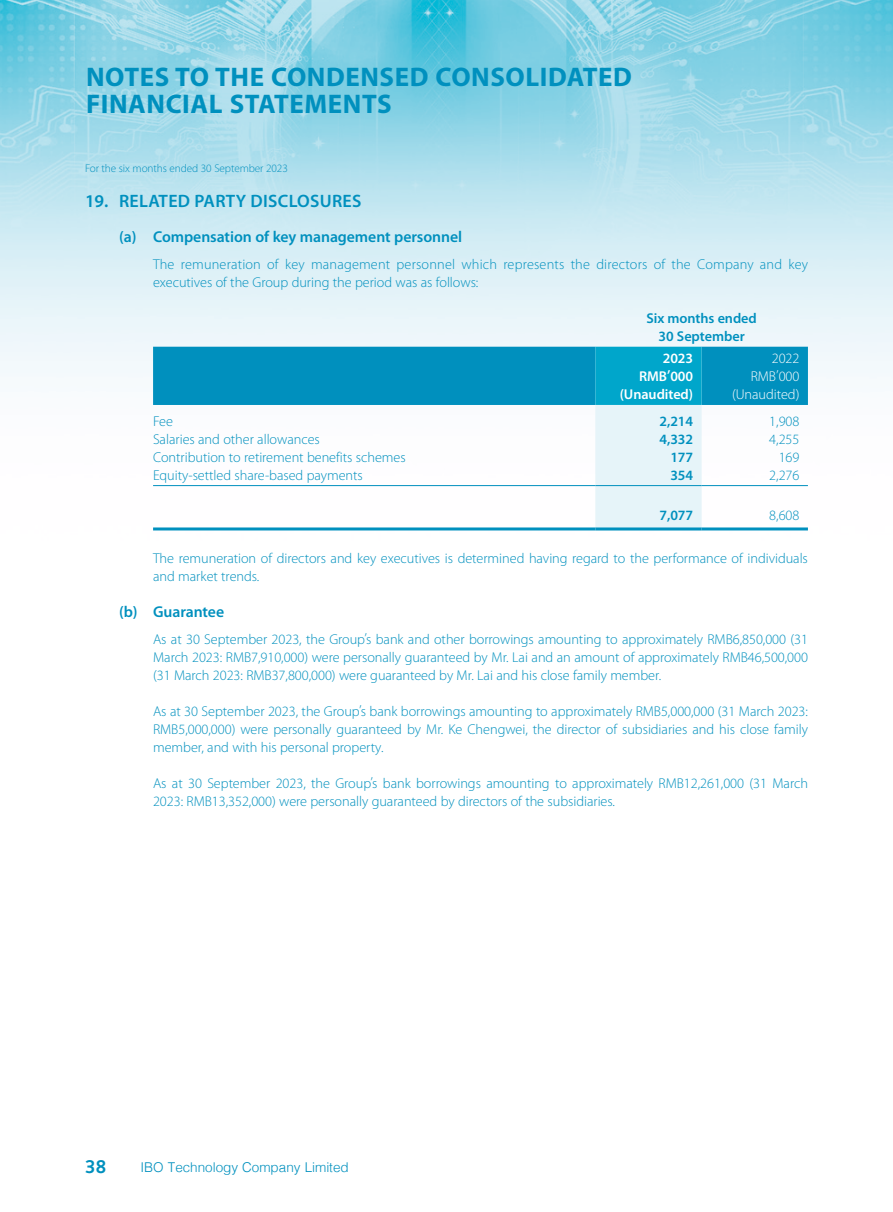
<style>
.page{position:relative;width:893px;height:1212px;background:#fff}
.page>*{position:absolute;margin:0;border:0;box-sizing:border-box;transform-origin:0 0}
.t1{font:700 27px/27px "Myriad Pro";letter-spacing:.02em;color:#0090be}
.t2{font:700 18.75px "Syntax LT Std";color:#0090be}
.Heading_1{font:600 18px "Myriad Pro";letter-spacing:.015em;color:#0090be}
.Heading_2{font:600 15.75px "Myriad Pro";letter-spacing:-.005em;color:#0090be}
.Body_Text{font:300 14.25px/18px "Myriad Pro";letter-spacing:-.005em;color:#0090be}
.Body_Text-2{font:300 14.25px/18px "Myriad Pro";letter-spacing:.015em;color:#0090be}
.Body_Text-3{font:600 14.25px/18px "Myriad Pro";letter-spacing:-.005em;color:#0090be;text-align:center}
.Body_Text-4{font:600 14.25px "Myriad Pro";letter-spacing:-.005em;color:#fff}
.Body_Text-5{font:300 14.25px "Myriad Pro";letter-spacing:-.005em;color:#fff}
.t3{font:300 13.5px "Helvetica";color:#0090be}
.t4{font:300 11.25px "Myriad Pro";letter-spacing:-.01em;color:#0090be}
</style>
<div class="page">
<img style="left:0;top:0;width:893px;height:531px">
<svg style="left:153px;top:347px;width:655px;height:180px"></svg>
<hr style="left:153px;top:485px;width:442px;height:1px;background:#0090be">
<hr style="left:595px;top:485px;width:107px;height:1px;background:#0090be">
<hr style="left:702px;top:485px;width:106px;height:1px;background:#0090be">
<hr style="left:153px;top:527px;width:442px;height:3px;background:#0090be">
<hr style="left:595px;top:527px;width:107px;height:3px;background:#0090be">
<hr style="left:702px;top:527px;width:106px;height:3px;background:#0090be">
<h1 class="t1" style="left:86px;top:63px;width:547px">NOTES TO THE CONDENSED CONSOLIDATED<br>FINANCIAL STATEMENTS</h1>
<p class="t4" style="left:85px;top:162px;width:204px">For the six months ended 30 September 2023</p>
<p class="Heading_1" style="left:85px;top:190px;width:278px">19. RELATED PARTY DISCLOSURES</p>
<p class="Heading_2" style="left:119px;top:227px;width:345px">(a) Compensation of key management personnel</p>
<p class="Body_Text-2" style="left:153px;top:255px;width:657px">The remuneration of key management personnel which represents the directors of the Company and key executives of the Group during the period was as follows:</p>
<p class="Body_Text-3" style="left:646px;top:309px;width:112px">Six months ended<br>30 September</p>
<p class="Body_Text-4" style="left:663px;top:349px;width:32px">2023</p>
<p class="Body_Text-5" style="left:772px;top:350px;width:29px">2022</p>
<p class="Body_Text-4" style="left:639px;top:367px;width:56px">RMB’000</p>
<p class="Body_Text-5" style="left:751px;top:368px;width:50px">RMB’000</p>
<p class="Body_Text-4" style="left:620px;top:385px;width:75px">(Unaudited)</p>
<p class="Body_Text-5" style="left:732px;top:386px;width:69px">(Unaudited)</p>
<p class="Body_Text" style="left:153px;top:412px;width:21px">Fee</p>
<p class="Body_Text-3" style="left:659px;top:412px;width:35px">2,214</p>
<p class="Body_Text" style="left:769px;top:412px;width:32px">1,908</p>
<p class="Body_Text" style="left:153px;top:430px;width:168px">Salaries and other allowances</p>
<p class="Body_Text-3" style="left:659px;top:430px;width:35px">4,332</p>
<p class="Body_Text" style="left:769px;top:430px;width:32px">4,255</p>
<p class="Body_Text" style="left:153px;top:448px;width:254px">Contribution to retirement benefits schemes</p>
<p class="Body_Text-3" style="left:670px;top:448px;width:24px">177</p>
<p class="Body_Text" style="left:779px;top:448px;width:22px">169</p>
<p class="Body_Text" style="left:153px;top:466px;width:211px">Equity-settled share-based payments</p>
<p class="Body_Text-3" style="left:670px;top:466px;width:24px">354</p>
<p class="Body_Text" style="left:769px;top:466px;width:32px">2,276</p>
<p class="Body_Text-3" style="left:659px;top:506px;width:35px">7,077</p>
<p class="Body_Text" style="left:769px;top:506px;width:32px">8,608</p>
<p class="Body_Text" style="left:153px;top:549px;width:656px">The remuneration of directors and key executives is determined having regard to the performance of individuals and market trends.</p>
<p class="Heading_2" style="left:119px;top:602px;width:107px">(b) Guarantee</p>
<p class="Body_Text" style="left:153px;top:630px;width:656px;text-align:justify">As at 30 September 2023, the Group’s bank and other borrowings amounting to approximately RMB6,850,000 (31<br>March 2023: RMB7,910,000) were personally guaranteed by Mr. Lai and an amount of approximately RMB46,500,000 (31 March 2023: RMB37,800,000) were guaranteed by Mr. Lai and his close family member.</p>
<p class="Body_Text" style="left:153px;top:702px;width:656px;text-align:justify">As at 30 September 2023, the Group’s bank borrowings amounting to approximately RMB5,000,000 (31 March 2023:<br>RMB5,000,000) were personally guaranteed by Mr. Ke Chengwei, the director of subsidiaries and his close family member, and with his personal property.</p>
<p class="Body_Text" style="left:153px;top:774px;width:656px">As at 30 September 2023, the Group’s bank borrowings amounting to approximately RMB12,261,000 (31 March<br>2023: RMB13,352,000) were personally guaranteed by directors of the subsidiaries.</p>
<h2 class="t2" style="left:85px;top:1155px;width:23px">38</h2>
<p class="t3" style="left:141px;top:1155px;width:210px">IBO Technology Company Limited</p>
</div>
